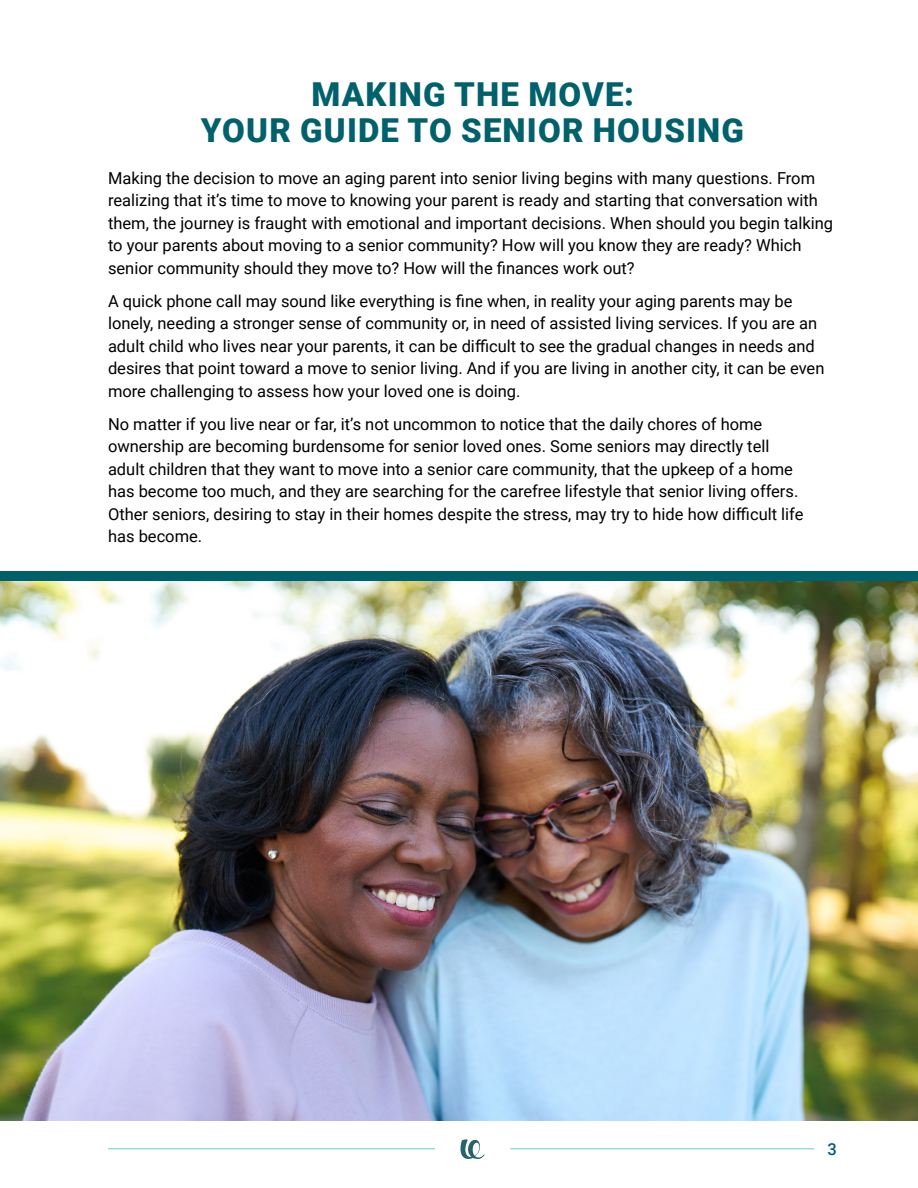
<style>
.page{position:relative;width:918px;height:1188px;background:#fff}
.page>*{position:absolute;margin:0;border:0;box-sizing:border-box;transform-origin:0 0}
.t1{font:900 33px/36px "Roboto";letter-spacing:.035em;color:#00616d;text-align:center}
.t2{font:16.5px/22.5px "Roboto";color:#000}
.t3{font:500 16.5px "Roboto";color:#00616d}
</style>
<div class="page">
<div style="left:0;top:572px;width:918px;height:10px;background:#00616d"></div>
<img style="left:0;top:582px;width:918px;height:538px">
<svg style="left:460px;top:1139px;width:24px;height:20px"></svg>
<hr style="left:108px;top:1148px;width:327px;height:1px;background:#6ccad0">
<hr style="left:510px;top:1148px;width:304px;height:1px;background:#6ccad0">
<h1 class="t1" style="left:201px;top:75px;width:545px">MAKING THE MOVE:<br>YOUR GUIDE TO SENIOR HOUSING</h1>
<p class="t2" style="left:108px;top:166px;width:727px">Making the decision to move an aging parent into senior living begins with many questions. From realizing that it’s time to move to knowing your parent is ready and starting that conversation with them, the journey is fraught with emotional and important decisions. When should you begin talking to your parents about moving to a senior community? How will you know they are ready? Which senior community should they move to? How will the finances work out?</p>
<p class="t2" style="left:108px;top:289px;width:718px">A quick phone call may sound like everything is fine when, in reality your aging parents may be lonely, needing a stronger sense of community or, in need of assisted living services. If you are an adult child who lives near your parents, it can be difficult to see the gradual changes in needs and desires that point toward a move to senior living. And if you are living in another city, it can be even more challenging to assess how your loved one is doing.</p>
<p class="t2" style="left:108px;top:412px;width:697px">No matter if you live near or far, it’s not uncommon to notice that the daily chores of home ownership are becoming burdensome for senior loved ones. Some seniors may directly tell adult children that they want to move into a senior care community, that the upkeep of a home has become too much, and they are searching for the carefree lifestyle that senior living offers.<br>Other seniors, desiring to stay in their homes despite the stress, may try to hide how difficult life has become.</p>
<p class="t3" style="left:828px;top:1138px;width:11px">3</p>
</div>
